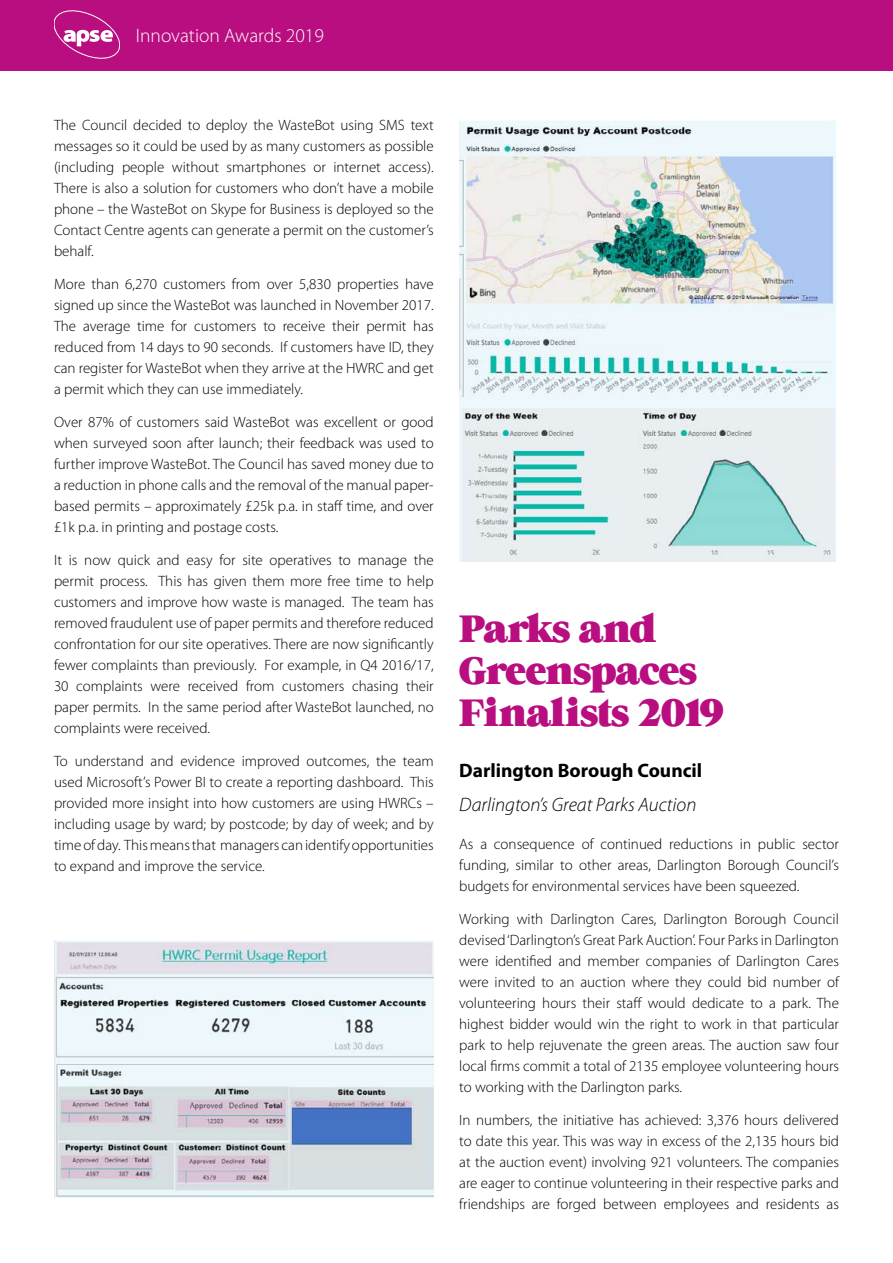
<style>
.page{position:relative;width:893px;height:1263px;background:#fff}
.page>*{position:absolute;margin:0;border:0;box-sizing:border-box;transform-origin:0 0}
.t1{font:39px/42.2px "Grumpy Black 24";letter-spacing:-.02em;color:#b80e80}
.t2{font:italic 300 19.5px "Myriad Pro";color:#000}
.t3{font:700 19.5px "Myriad Pro";color:#000}
.t4{font:300 19.5px "Myriad Pro";color:#fff}
.t5{font:300 15px/21px "Myriad Pro";color:#000;text-align:justify}
</style>
<div class="page">
<div style="left:0;top:0;width:893px;height:70px;background:#b80e80"></div>
<svg style="left:54px;top:11px;width:66px;height:47px"></svg>
<img style="left:54px;top:940px;width:380px;height:257px">
<img style="left:459px;top:120px;width:376px;height:442px">
<h2 class="t4" style="left:136px;top:25px;width:190px">Innovation Awards 2019</h2>
<p class="t5" style="left:54px;top:115px;width:381px">The Council decided to deploy the WasteBot using SMS text messages so it could be used by as many customers as possible (including people without smartphones or internet access).<br>There is also a solution for customers who don’t have a mobile phone – the WasteBot on Skype for Business is deployed so the Contact Centre agents can generate a permit on the customer’s behalf.</p>
<p class="t5" style="left:54px;top:274px;width:381px">More than 6,270 customers from over 5,830 properties have signed up since the WasteBot was launched in November 2017.<br>The average time for customers to receive their permit has reduced from 14 days to 90 seconds. If customers have ID, they can register for WasteBot when they arrive at the HWRC and get a permit which they can use immediately.</p>
<p class="t5" style="left:54px;top:412px;width:381px">Over 87% of customers said WasteBot was excellent or good when surveyed soon after launch; their feedback was used to further improve WasteBot. The Council has saved money due to a reduction in phone calls and the removal of the manual paper&shy;based permits – approximately £25k p.a. in staff time, and over £1k p.a. in printing and postage costs.</p>
<p class="t5" style="left:54px;top:550px;width:381px">It is now quick and easy for site operatives to manage the permit process. This has given them more free time to help customers and improve how waste is managed. The team has removed fraudulent use of paper permits and therefore reduced confrontation for our site operatives. There are now significantly fewer complaints than previously. For example, in Q4 2016/17, 30 complaints were received from customers chasing their paper permits. In the same period after WasteBot launched, no complaints were received.</p>
<p class="t5" style="left:54px;top:751px;width:381px">To understand and evidence improved outcomes, the team used Microsoft’s Power BI to create a reporting dashboard. This provided more insight into how customers are using HWRCs – including usage by ward; by postcode; by day of week; and by time of day. This means that managers can identify opportunities to expand and improve the service.</p>
<h1 class="t1" style="left:459px;top:608px;width:266px">Parks and<br>Greenspaces<br>Finalists 2019</h1>
<h2 class="t3" style="left:459px;top:758px;width:245px">Darlington Borough Council</h2>
<h2 class="t2" style="left:459px;top:793px;width:239px">Darlington’s Great Parks Auction</h2>
<p class="t5" style="left:459px;top:834px;width:381px">As a consequence of continued reductions in public sector funding, similar to other areas, Darlington Borough Council’s budgets for environmental services have been squeezed.</p>
<p class="t5" style="left:459px;top:909px;width:381px">Working with Darlington Cares, Darlington Borough Council devised ‘Darlington’s Great Park Auction’. Four Parks in Darlington were identified and member companies of Darlington Cares were invited to an auction where they could bid number of volunteering hours their staff would dedicate to a park. The highest bidder would win the right to work in that particular park to help rejuvenate the green areas. The auction saw four local firms commit a total of 2135 employee volunteering hours to working with the Darlington parks.</p>
<p class="t5" style="left:459px;top:1110px;width:381px">In numbers, the initiative has achieved: 3,376 hours delivered to date this year. This was way in excess of the 2,135 hours bid at the auction event) involving 921 volunteers. The companies are eager to continue volunteering in their respective parks and friendships are forged between employees and residents as</p>
</div>
